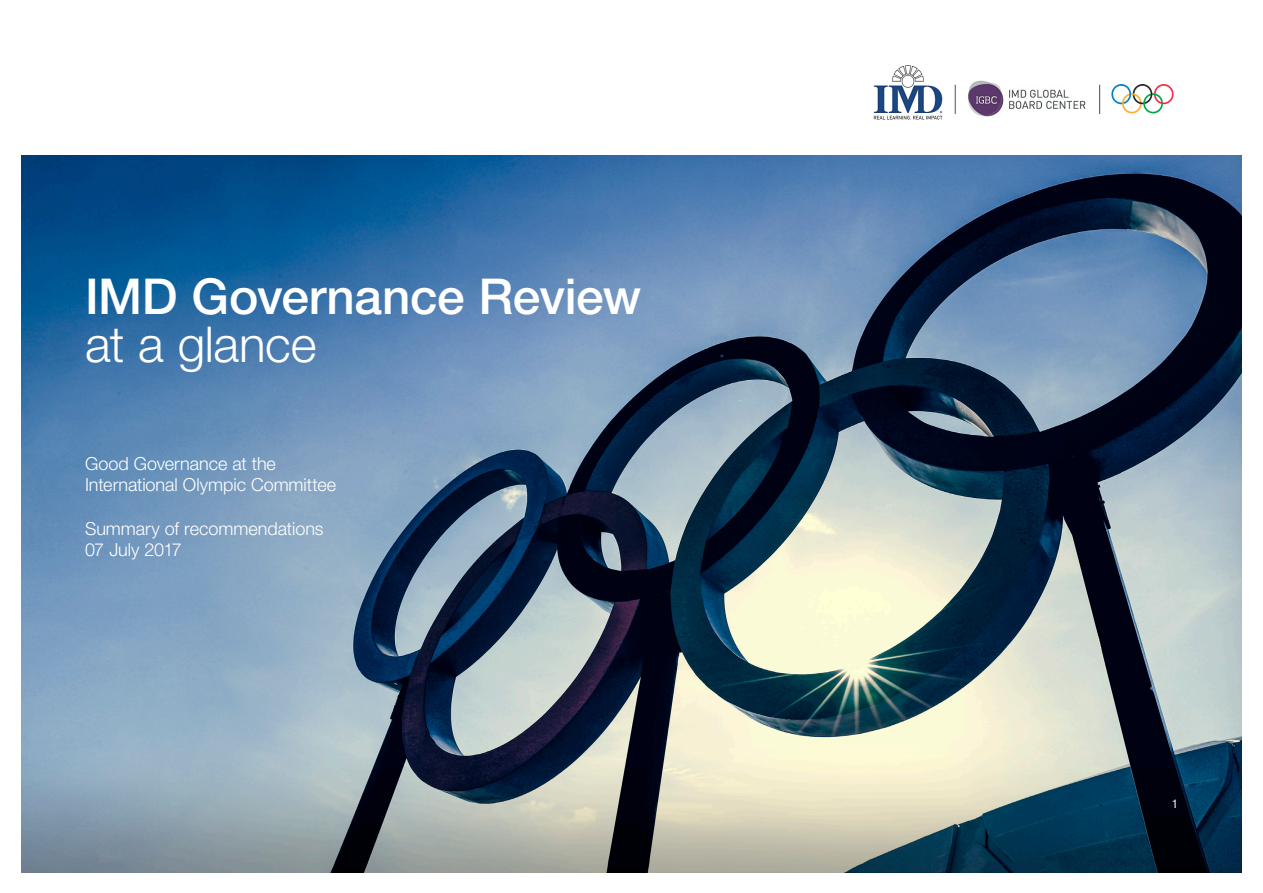
<style>
.page{position:relative;width:1263px;height:893px;background:#fff}
.page>*{position:absolute;margin:0;border:0;box-sizing:border-box;transform-origin:0 0}
.t1{font:500 49.5px/48px "Helvetica Neue LT Pro";letter-spacing:-.01em;color:#fff}
.t2{font:300 18px/21.6px "Helvetica Neue LT Pro";color:#fff}
.t3{font:300 18px "Helvetica Neue LT Pro";letter-spacing:-.02em;color:#fff}
.t4{font:condensed 12px "Helvetica Neue LT Pro";color:#fff}
.s1{font-weight:300}
</style>
<div class="page">
<img style="left:22px;top:156px;width:1220px;height:716px">
<img style="left:873px;top:65px;width:213px;height:55px">
<img style="left:1099px;top:84px;width:2px;height:30px">
<img style="left:1111px;top:85px;width:63px;height:29px">
<p class="t1" style="left:85px;top:272px;width:558px">IMD Governance Review <span class="s1">at a glance</span></p>
<p class="t2" style="left:85px;top:452px;width:253px">Good Governance at the<br>International Olympic Committee</p>
<p class="t2" style="left:85px;top:517px;width:240px">Summary of recommendations</p>
<p class="t3" style="left:85px;top:539px;width:98px">07 July 2017</p>
<p class="t4" style="left:1172px;top:797px;width:7px">1</p>
</div>
